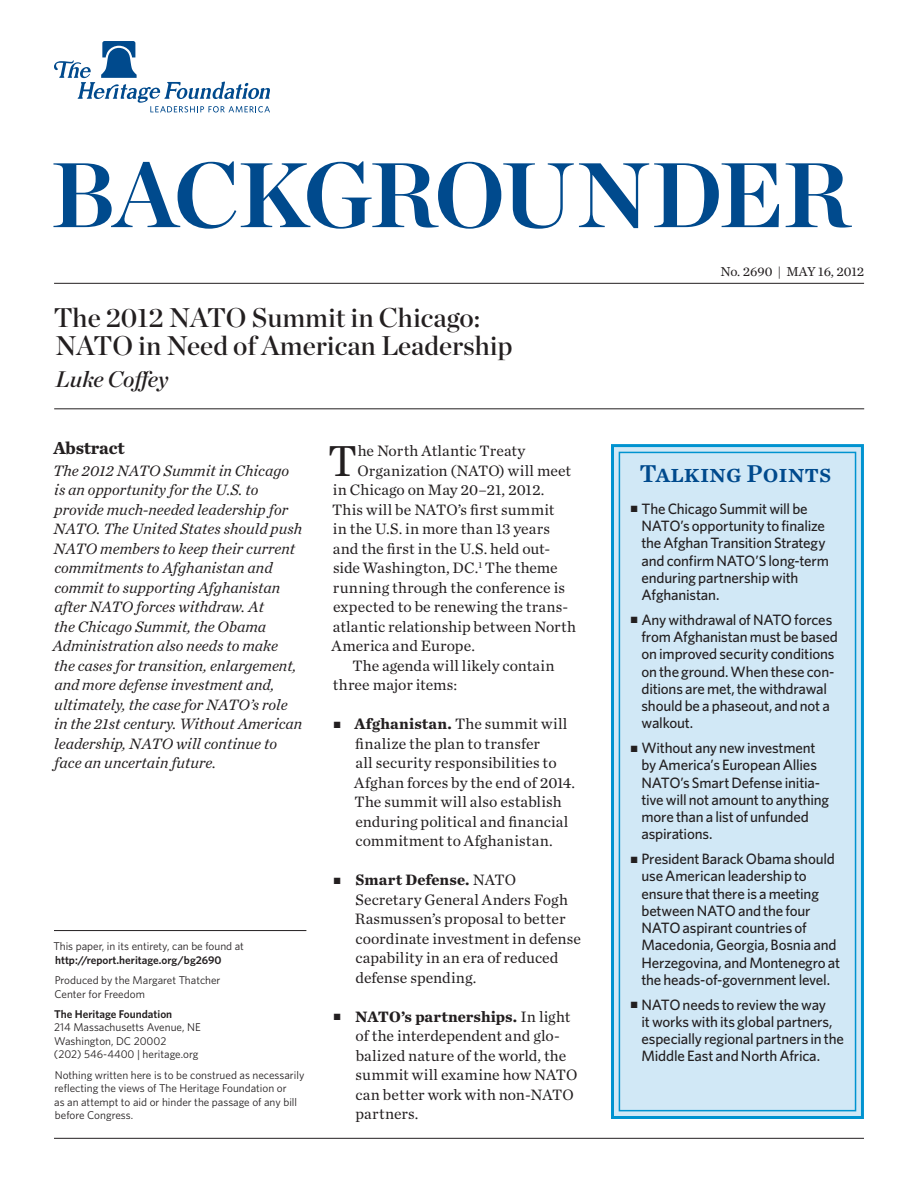
<style>
.page{position:relative;width:918px;height:1188px;background:#fff}
.page>*{position:absolute;margin:0;border:0;box-sizing:border-box;transform-origin:0 0}
.t1{font:91.5px "Chronicle Display Bold SC800";letter-spacing:-.03em;color:#004a8d}
.Body_text-1st_para{font:45.45px "Chronicle Text G1";color:#231f20}
.t2{font:27px/28.5px "Chronicle Display Semi";color:#231f20}
.t3{font:25.5px "Chronicle Text G1 Semi";color:#004a8d}
.Author_byline{font:italic 22.5px "Chronicle Display Semi";color:#231f20}
.Heading1{font:700 18px "Chronicle Text G1";letter-spacing:-.005em;color:#231f20}
.Body_Text{font:15.75px/19.5px "Chronicle Text G1";letter-spacing:.005em;color:#231f20}
.Abstract{font:italic 15.75px/19.5px "Chronicle Text G1";color:#231f20}
.Body_text-1st_para-2{font:15.75px "Chronicle Text G1";letter-spacing:.005em;color:#231f20}
.t4{font:500 15px/17.2px "Whitney";letter-spacing:-.01em;color:#231f20}
.t5{font:13.5px "Chronicle Text G1";color:#231f20}
.Info_Box{font:11.25px/13.5px "Whitney";color:#231f20}
.t6{font:600 11.25px "Whitney";color:#231f20}
.s1{font-weight:700}
</style>
<div class="page">
<div style="left:611px;top:444px;width:253px;height:675px;background:#d1e8f6;border:3px solid #0093d0"></div>
<div style="left:619px;top:452px;width:237px;height:659px;border:2px solid #0093d0"></div>
<svg style="left:54px;top:41px;width:216px;height:71px"></svg>
<hr style="left:54px;top:1138px;width:810px;height:1px;background:#231f20">
<hr style="left:54px;top:283px;width:810px;height:1px;background:#231f20">
<hr style="left:54px;top:409px;width:810px;height:1px;background:#231f20">
<hr style="left:54px;top:930px;width:252px;height:1px;background:#231f20">
<h1 class="t1" style="left:51px;top:121px;width:801px">BACKGROUNDER</h1>
<p class="t2" style="left:54px;top:301px;width:460px">The 2012 NATO Summit in Chicago:<br>NATO in Need of American Leadership</p>
<p class="Author_byline" style="left:55px;top:361px;width:115px">Luke Coffey</p>
<h1 class="Heading1" style="left:53px;top:433px;width:73px">Abstract</h1>
<p class="Abstract" style="left:52px;top:460px;width:251px">The 2012 NATO Summit in Chicago is an opportunity for the U.S. to provide much-needed leadership for NATO. The United States should push NATO members to keep their current commitments to Afghanistan and commit to supporting Afghanistan after NATO forces withdraw. At<br>the Chicago Summit, the Obama Administration also needs to make the cases for transition, enlargement, and more defense investment and, ultimately, the case for NATO’s role in the 21st century. Without American leadership, NATO will continue to face an uncertain future.</p>
<p class="Info_Box" style="left:53px;top:939px;width:192px">This paper, in its entirety, can be found at</p>
<p class="t6" style="left:55px;top:952px;width:168px">http://report.heritage.org/bg2690</p>
<p class="Info_Box" style="left:55px;top:973px;width:168px">Produced by the Margaret Thatcher<br>Center for Freedom</p>
<p class="t6" style="left:54px;top:1006px;width:120px">The Heritage Foundation</p>
<p class="Info_Box" style="left:54px;top:1020px;width:148px">214 Massachusetts Avenue, NE</p>
<p class="Info_Box" style="left:54px;top:1034px;width:114px">Washington, DC 20002</p>
<p class="Info_Box" style="left:54px;top:1047px;width:146px">(202) 546-4400 | heritage.org</p>
<p class="Info_Box" style="left:54px;top:1068px;width:252px">Nothing written here is to be construed as necessarily reflecting the views of The Heritage Foundation or<br>as an attempt to aid or hinder the passage of any bill before Congress.</p>
<p class="Body_text-1st_para" style="left:328px;top:426px;width:31px">T</p>
<p class="Body_text-1st_para-2" style="left:358px;top:439px;width:170px">he North Atlantic Treaty</p>
<p class="Body_text-1st_para-2" style="left:358px;top:458px;width:215px">Organization (NATO) will meet</p>
<p class="Body_text-1st_para-2" style="left:333px;top:478px;width:213px">in Chicago on May 20–21, 2012.</p>
<p class="Body_text-1st_para-2" style="left:332px;top:497px;width:224px">This will be NATO’s first summit</p>
<p class="Body_text-1st_para-2" style="left:333px;top:517px;width:219px">in the U.S. in more than 13 years</p>
<p class="Body_text-1st_para-2" style="left:333px;top:536px;width:219px">and the first in the U.S. held out-</p>
<p class="Body_text-1st_para-2" style="left:333px;top:556px;width:226px">side Washington, DC.<sup>1</sup> The theme</p>
<p class="Body_text-1st_para-2" style="left:333px;top:575px;width:234px">running through the conference is</p>
<p class="Body_text-1st_para-2" style="left:333px;top:595px;width:237px">expected to be renewing the trans-</p>
<p class="Body_text-1st_para-2" style="left:333px;top:614px;width:245px">atlantic relationship between North</p>
<p class="Body_text-1st_para-2" style="left:332px;top:634px;width:145px">America and Europe.</p>
<p class="Body_Text" style="left:333px;top:655px;width:223px;text-indent:19px">The agenda will likely contain three major items:</p>
<p class="Body_Text" style="left:354px;top:713px;width:223px;text-indent:-20px">■ <span class="s1">Afghanistan.</span> The summit will finalize the plan to transfer<br>all security responsibilities to<br>Afghan forces by the end of 2014.<br>The summit will also establish enduring political and financial commitment to Afghanistan.</p>
<p class="Body_Text" style="left:355px;top:869px;width:228px;text-indent:-21px">■ <span class="s1">Smart Defense.</span> NATO<br>Secretary General Anders Fogh<br>Rasmussen’s proposal to better coordinate investment in defense capability in an era of reduced defense spending.</p>
<p class="Body_Text" style="left:356px;top:1006px;width:223px;text-indent:-22px">■ <span class="s1">NATO’s partnerships.</span> In light of the interdependent and glo&shy;balized nature of the world, the summit will examine how NATO can better work with non-NATO partners.</p>
<p class="t5" style="left:720px;top:262px;width:145px">No. 2690 | May 16, 2012</p>
<h3 class="t3" style="left:639px;top:454px;width:193px">Talking Points</h3>
<p class="t4" style="left:641px;top:500px;width:189px;text-indent:-10px">■ The Chicago Summit will be<br>NATO’s opportunity to finalize the Afghan Transition Strategy and confirm NATO’S long-term enduring partnership with<br>Afghanistan.</p>
<p class="t4" style="left:641px;top:611px;width:198px;text-indent:-10px">■ Any withdrawal of NATO forces from Afghanistan must be based on improved security conditions on the ground. When these con&shy;ditions are met, the withdrawal should be a phaseout, and not a walkout.</p>
<p class="t4" style="left:641px;top:739px;width:189px;text-indent:-10px">■ Without any new investment by America’s European Allies<br>NATO’s Smart Defense initia&shy;tive will not amount to anything more than a list of unfunded aspirations.</p>
<p class="t4" style="left:641px;top:850px;width:200px;text-indent:-10px">■ President Barack Obama should use American leadership to ensure that there is a meeting between NATO and the four<br>NATO aspirant countries of<br>Macedonia, Georgia, Bosnia and<br>Herzegovina, and Montenegro at the heads-of-government level.</p>
<p class="t4" style="left:641px;top:996px;width:204px;text-indent:-10px">■ NATO needs to review the way<br>it works with its global partners, especially regional partners in the<br>Middle East and North Africa.</p>
</div>
